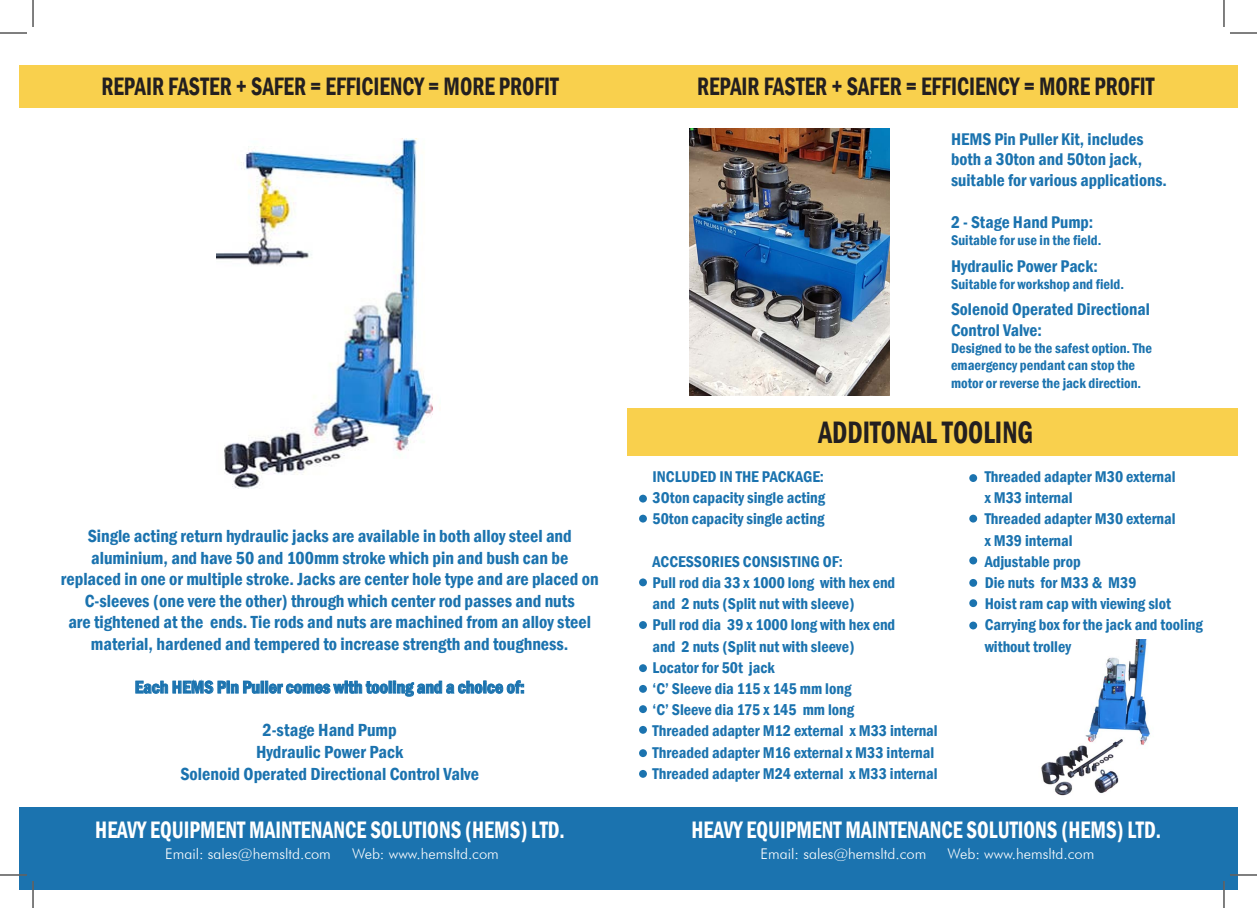
<style>
.page{position:relative;width:1257px;height:908px;background:#fff}
.page>*{position:absolute;margin:0;border:0;box-sizing:border-box;transform-origin:0 0}
.t1{font:600 condensed 31.9px "Franklin Gothic";color:#231f20;scale:.85 1}
.t2{font:600 condensed 25.9px "Franklin Gothic";color:#231f20;scale:.85 1}
.t3{font:600 condensed 24.5px "Franklin Gothic";color:#fff;scale:.85 1}
.t4{font:600 condensed 18px/21.6px "Franklin Gothic";color:#1b73af;text-align:center}
.t5{font:600 condensed 17.4px/20.9px "Franklin Gothic";color:#1b73af}
.t6{font:600 condensed 16px/21.2px "Franklin Gothic";color:#1b73af}
.t7{font:300 14.8px "Futura BT";color:#fff}
.t8{font:600 condensed 14.4px/17.3px "Franklin Gothic";color:#1b73af}
</style>
<div class="page">
<img style="left:1041px;top:639px;width:109px;height:157px">
<svg style="left:135px;top:680px;width:389px;height:17px"></svg>
<div style="left:19px;top:807px;width:611px;height:82px;background:#1b73af"></div>
<div style="left:578px;top:807px;width:659px;height:82px;background:#1b73af"></div>
<div style="left:19px;top:66px;width:609px;height:42px;background:#f9d04d"></div>
<div style="left:626px;top:66px;width:612px;height:42px;background:#f9d04d"></div>
<div style="left:627px;top:408px;width:611px;height:48px;background:#f9d04d"></div>
<img style="left:216px;top:139px;width:217px;height:350px">
<img style="left:689px;top:129px;width:200px;height:267px">
<div style="left:639px;top:495px;width:8px;height:8px;background:#1b73af;border-radius:50%"></div>
<div style="left:639px;top:515px;width:8px;height:8px;background:#1b73af;border-radius:50%"></div>
<div style="left:969px;top:474px;width:8px;height:8px;background:#1b73af;border-radius:50%"></div>
<div style="left:969px;top:515px;width:8px;height:8px;background:#1b73af;border-radius:50%"></div>
<div style="left:969px;top:557px;width:8px;height:7px;background:#1b73af;border-radius:50%"></div>
<div style="left:969px;top:579px;width:8px;height:8px;background:#1b73af;border-radius:50%"></div>
<div style="left:969px;top:599px;width:8px;height:8px;background:#1b73af;border-radius:50%"></div>
<div style="left:969px;top:622px;width:8px;height:7px;background:#1b73af;border-radius:50%"></div>
<div style="left:639px;top:578px;width:8px;height:8px;background:#1b73af;border-radius:50%"></div>
<div style="left:639px;top:621px;width:8px;height:8px;background:#1b73af;border-radius:50%"></div>
<div style="left:639px;top:664px;width:8px;height:8px;background:#1b73af;border-radius:50%"></div>
<div style="left:639px;top:685px;width:8px;height:8px;background:#1b73af;border-radius:50%"></div>
<div style="left:639px;top:705px;width:8px;height:8px;background:#1b73af;border-radius:50%"></div>
<div style="left:639px;top:726px;width:8px;height:8px;background:#1b73af;border-radius:50%"></div>
<div style="left:639px;top:749px;width:8px;height:8px;background:#1b73af;border-radius:50%"></div>
<div style="left:639px;top:770px;width:8px;height:8px;background:#1b73af;border-radius:50%"></div>
<hr style="left:0;top:874px;width:27px;height:2px;background:#fff">
<hr style="left:1230px;top:874px;width:27px;height:2px;background:#fff">
<hr style="left:32px;top:881px;width:2px;height:27px;background:#fff">
<svg style="left:0;top:33px;width:27px;height:1px"></svg>
<svg style="left:1230px;top:33px;width:27px;height:1px"></svg>
<svg style="left:0;top:875px;width:27px;height:1px"></svg>
<svg style="left:1230px;top:875px;width:27px;height:1px"></svg>
<svg style="left:33px;top:0;width:1px;height:27px"></svg>
<svg style="left:33px;top:881px;width:1px;height:27px"></svg>
<svg style="left:1223px;top:0;width:1px;height:27px"></svg>
<svg style="left:1223px;top:881px;width:1px;height:27px"></svg>
<p class="t2" style="left:101px;top:69px;width:539px">REPAIR FASTER + SAFER = EFFICIENCY = MORE PROFIT</p>
<p class="t2" style="left:697px;top:69px;width:539px">REPAIR FASTER + SAFER = EFFICIENCY = MORE PROFIT</p>
<p class="t4" style="left:61px;top:525px;width:539px">Single acting return hydraulic jacks are available in both alloy steel and aluminium, and have 50 and 100mm stroke which pin and bush can be replaced in one or multiple stroke. Jacks are center hole type and are placed on C-sleeves (one vere the other) through which center rod passes and nuts<br>are tightened at the ends. Tie rods and nuts are machined from an alloy steel material, hardened and tempered to increase strength and toughness.</p>
<p class="t4" style="left:135px;top:676px;width:391px">Each HEMS Pin Puller comes with tooling and a choice of:</p>
<p class="t4" style="left:180px;top:719px;width:300px">2-stage Hand Pump<br>Hydraulic Power Pack<br>Solenoid Operated Directional Control Valve</p>
<p class="t5" style="left:951px;top:128px;width:217px">HEMS Pin Puller Kit, includes both a 30ton and 50ton jack, suitable for various applications.</p>
<p class="t5" style="left:951px;top:212px;width:144px">2 - Stage Hand Pump:</p>
<p class="t8" style="left:951px;top:232px;width:152px">Suitable for use in the field.</p>
<p class="t5" style="left:951px;top:255px;width:148px">Hydraulic Power Pack:</p>
<p class="t8" style="left:951px;top:275px;width:175px">Suitable for workshop and field.</p>
<p class="t5" style="left:951px;top:298px;width:200px">Solenoid Operated Directional<br>Control Valve:</p>
<p class="t8" style="left:951px;top:339px;width:202px">Designed to be the safest option. The emaergency pendant can stop the motor or reverse the jack direction.</p>
<p class="t1" style="left:818px;top:411px;width:254px">ADDITONAL TOOLING</p>
<p class="t6" style="left:652px;top:466px;width:174px;text-align:justify">INCLUDED IN THE PACKAGE:<br>3Oton capacity single acting 50ton capacity single acting</p>
<p class="t6" style="left:652px;top:551px;width:287px">ACCESSORIES CONSISTING OF:<br>Pull rod dia 33 x 1000 long with hex end<br>and 2 nuts (Split nut with sleeve)<br>Pull rod dia 39 x 1000 long with hex end<br>and 2 nuts (Split nut with sleeve)<br>Locator for 50t jack<br>‘C’ Sleeve dia 115 x 145 mm long<br>‘C’ Sleeve dia 175 x 145 mm long<br>Threaded adapter M12 external x M33 internal Threaded adapter M16 external x M33 internal Threaded adapter M24 external x M33 internal</p>
<p class="t6" style="left:984px;top:466px;width:220px">Threaded adapter M30 external<br>x M33 internal<br>Threaded adapter M30 external<br>x M39 internal<br>Adjustable prop<br>Die nuts for M33 &amp; M39<br>Hoist ram cap with viewing slot<br>Carrying box for the jack and tooling without trolley</p>
<p class="t3" style="left:95px;top:813px;width:554px">HEAVY EQUIPMENT MAINTENANCE SOLUTIONS (HEMS) LTD.</p>
<p class="t3" style="left:691px;top:813px;width:554px">HEAVY EQUIPMENT MAINTENANCE SOLUTIONS (HEMS) LTD.</p>
<p class="t7" style="left:165px;top:845px;width:167px">Email: sales@hemsltd.com</p>
<p class="t7" style="left:352px;top:845px;width:148px">Web: www.hemsltd.com</p>
<p class="t7" style="left:727px;top:845px;width:167px">Email: sales@hemsltd.com</p>
<p class="t7" style="left:914px;top:845px;width:148px">Web: www.hemsltd.com</p>
<p class="t7" style="left:760px;top:845px;width:167px">Email: sales@hemsltd.com</p>
<p class="t7" style="left:947px;top:845px;width:148px">Web: www.hemsltd.com</p>
</div>
